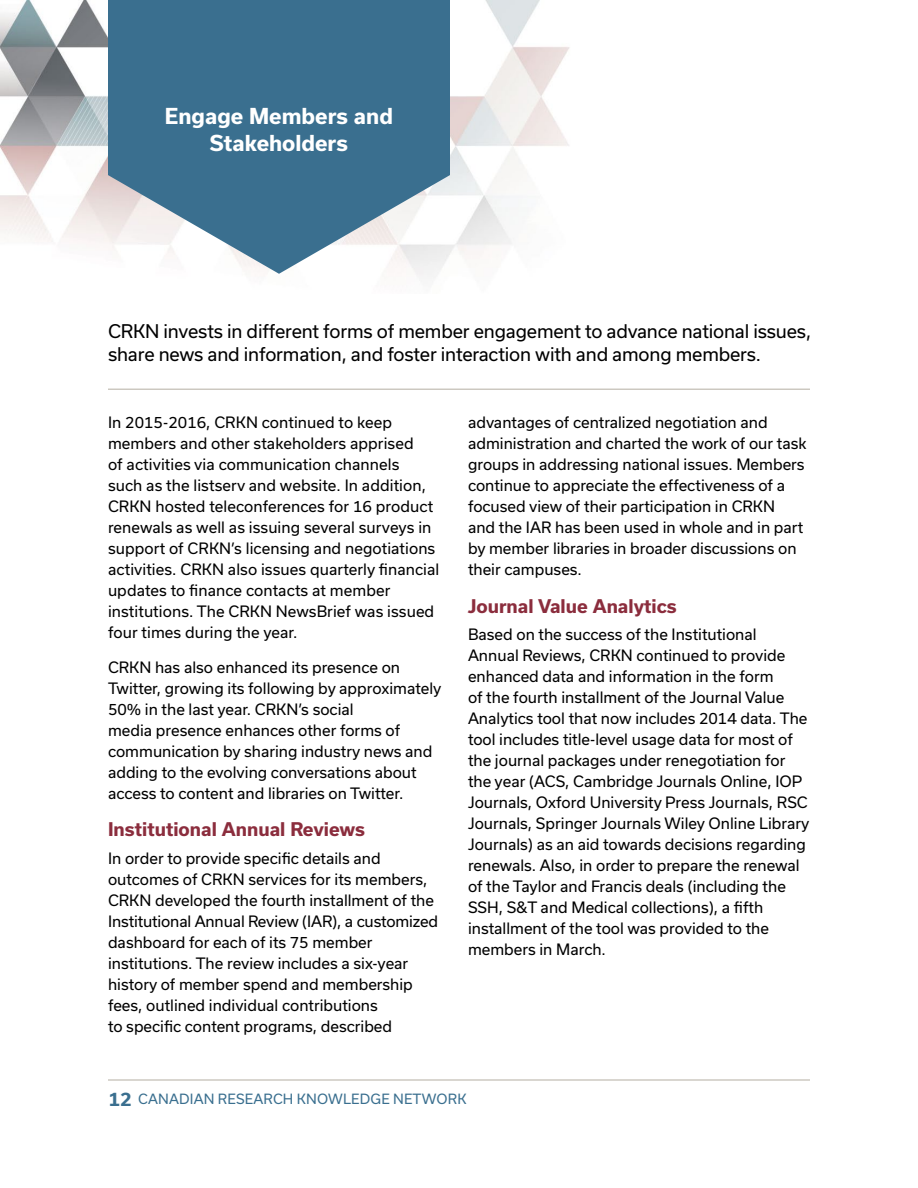
<style>
.page{position:relative;width:918px;height:1188px;background:#fff}
.page>*{position:absolute;margin:0;border:0;box-sizing:border-box;transform-origin:0 0}
.t1{font:700 21px/27px "Usual";color:#fff;text-align:center}
.t2{font:18px/24px "Usual";letter-spacing:-.01em;color:#000}
.t3{font:700 18px "Usual";color:#8b2d3d}
.t4{font:15px/21px "Usual";color:#000}
.t5{font:13.5px "Usual";letter-spacing:.015em;color:#3a6f8f}
.s1{font-weight:700;font-size:18px}
</style>
<div class="page">
<hr style="left:108px;top:1080px;width:702px;height:1px;background:#b4aea3">
<img style="left:0;top:0;width:810px;height:389px">
<svg style="left:108px;top:0;width:342px;height:274px;fill:#3a6f8f"></svg>
<hr style="left:108px;top:389px;width:702px;height:1px;background:#b4aea3">
<h1 class="t1" style="left:165px;top:102px;width:230px">Engage Members and<br>Stakeholders</h1>
<p class="t2" style="left:108px;top:319px;width:705px">CRKN invests in different forms of member engagement to advance national issues, share news and information, and foster interaction with and among members.</p>
<p class="t4" style="left:108px;top:412px;width:333px">In 2015-2016, CRKN continued to keep members and other stakeholders apprised<br>of activities via communication channels<br>such as the listserv and website. In addition, CRKN hosted teleconferences for 16 product renewals as well as issuing several surveys in support of CRKN’s licensing and negotiations activities. CRKN also issues quarterly financial updates to finance contacts at member institutions. The CRKN NewsBrief was issued four times during the year.</p>
<p class="t4" style="left:108px;top:656px;width:335px">CRKN has also enhanced its presence on Twitter, growing its following by approximately 50% in the last year. CRKN’s social<br>media presence enhances other forms of communication by sharing industry news and adding to the evolving conversations about access to content and libraries on Twitter.</p>
<p class="t3" style="left:108px;top:819px;width:259px">Institutional Annual Reviews</p>
<p class="t4" style="left:108px;top:848px;width:332px">In order to provide specific details and outcomes of CRKN services for its members, CRKN developed the fourth installment of the Institutional Annual Review (IAR), a customized dashboard for each of its 75 member institutions. The review includes a six-year history of member spend and membership fees, outlined individual contributions<br>to specific content programs, described</p>
<p class="t4" style="left:468px;top:412px;width:340px">advantages of centralized negotiation and administration and charted the work of our task groups in addressing national issues. Members continue to appreciate the effectiveness of a focused view of their participation in CRKN<br>and the IAR has been used in whole and in part by member libraries in broader discussions on their campuses.</p>
<p class="t3" style="left:468px;top:596px;width:210px">Journal Value Analytics</p>
<p class="t4" style="left:468px;top:624px;width:343px">Based on the success of the Institutional Annual Reviews, CRKN continued to provide enhanced data and information in the form<br>of the fourth installment of the Journal Value Analytics tool that now includes 2014 data. The tool includes title-level usage data for most of the journal packages under renegotiation for the year (ACS, Cambridge Journals Online, IOP Journals, Oxford University Press Journals, RSC Journals, Springer Journals Wiley Online Library Journals) as an aid towards decisions regarding renewals. Also, in order to prepare the renewal of the Taylor and Francis deals (including the SSH, S&amp;T and Medical collections), a fifth installment of the tool was provided to the members in March.</p>
<p class="t5" style="left:109px;top:1092px;width:359px"><span class="s1">12</span> CANADIAN RESEARCH KNOWLEDGE NETWORK</p>
</div>
